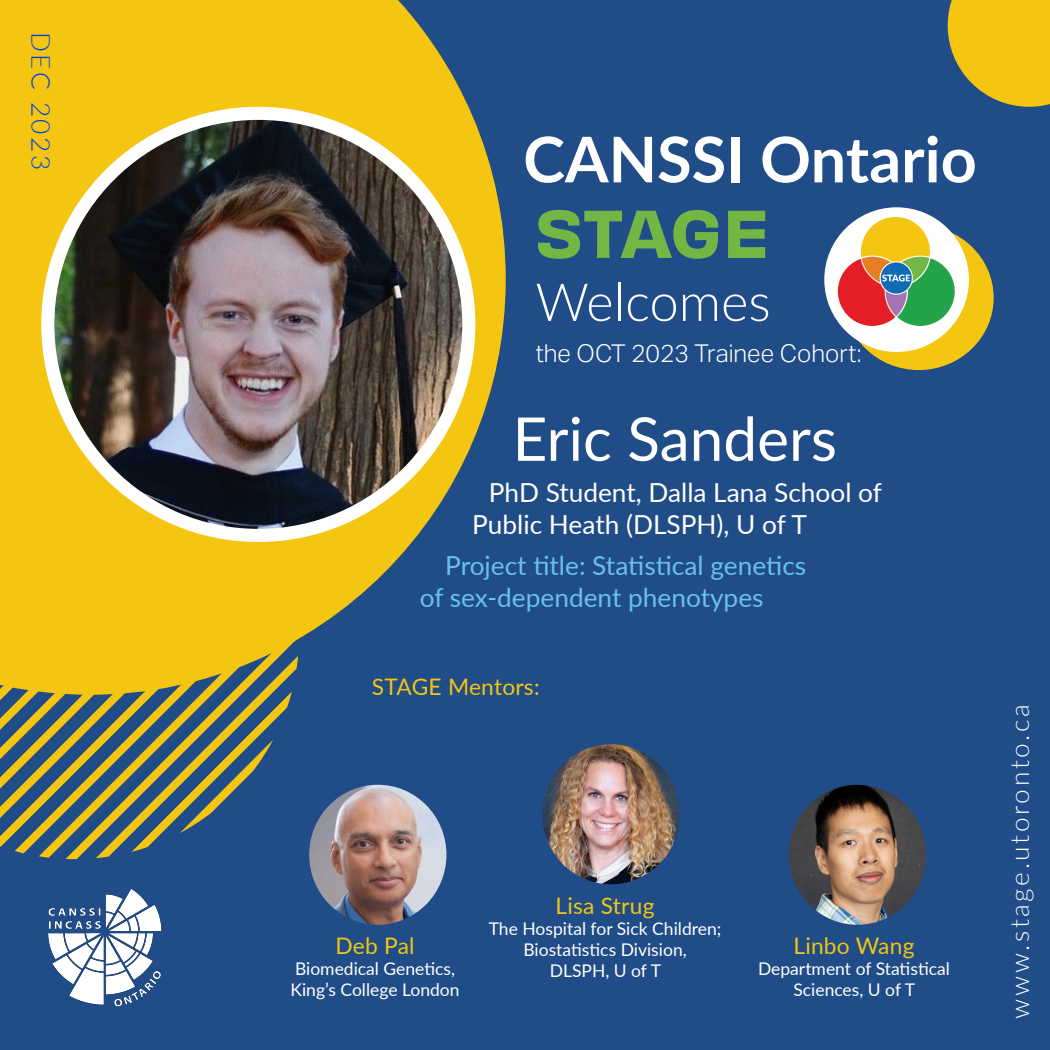
<style>
.page{position:relative;width:1050px;height:1050px;background:#204c88}
.page>*{position:absolute;margin:0;border:0;box-sizing:border-box;transform-origin:0 0}
.Welcome{font:700 63px "Lato";color:#fff}
.STAGE{font:63px "Obviously Semi";letter-spacing:-.02em;color:#70b744}
.t1{font:60.38px "Lato";color:#fff}
.Welcome-2{font:300 52.5px "Lato";color:#fff}
.Project_Title{font:26.25px "Lato";color:#68c1ed}
.t2{font:26.25px/31.5px "Lato";color:#fff}
.Date{font:300 26.25px "Lato";letter-spacing:.1em;color:#fff}
.Date-2{font:300 26.25px "Lato";letter-spacing:.1em;color:#0042e8}
.Cohort{font:300 24.5px "Aktiv Grotesk";color:#fff}
.Keywords{font:22.75px "Lato";letter-spacing:.01em;color:#f4c611}
.Mentor_Affiliations{font:17.5px/21px "Lato";color:#fff;text-align:center}
.Keywords-2{font:17.5px "Lato";color:#fff}
</style>
<div class="page">
<svg style="left:0;top:695px;width:291px;height:163px"></svg>
<svg style="left:0;top:0;width:506px;height:695px;fill:#f4c511"></svg>
<svg style="left:948px;top:0;width:102px;height:107px;background:#d6b421"></svg>
<img style="left:48px;top:113px;width:421px;height:422px">
<div style="left:41px;top:107px;width:434px;height:435px;border:13px solid #fff;border-radius:50%"></div>
<img style="left:48px;top:889px;width:114px;height:118px">
<div style="left:844px;top:225px;width:150px;height:145px;background:#f4c511;border-radius:50%"></div>
<img style="left:824px;top:207px;width:145px;height:137px">
<img style="left:542px;top:744px;width:138px;height:140px">
<img style="left:789px;top:785px;width:137px;height:140px">
<img style="left:309px;top:785px;width:137px;height:140px">
<p class="Date-2" style="left:59px;top:32px;width:140px;rotate:90deg">DEC 2023</p>
<p class="Welcome" style="left:523px;top:113px;width:455px">CANSSI Ontario</p>
<p class="STAGE" style="left:535px;top:183px;width:237px">STAGE</p>
<p class="Welcome-2" style="left:535px;top:266px;width:237px">Welcomes</p>
<p class="Cohort" style="left:536px;top:339px;width:327px">the OCT 2023 Trainee Cohort:</p>
<p class="t1" style="left:513px;top:396px;width:326px">Eric Sanders</p>
<p class="t2" style="left:472px;top:476px;width:411px;text-indent:17px">PhD Student, Dalla Lana School of<br>Public Heath (DLSPH), U of T</p>
<p class="Project_Title" style="left:445px;top:547px;width:363px">Project title: Statistical genetics</p>
<p class="Project_Title" style="left:420px;top:578px;width:345px">of sex-dependent phenotypes</p>
<p class="Keywords" style="left:372px;top:670px;width:169px">STAGE Mentors:</p>
<p class="Keywords" style="left:336px;top:929px;width:81px">Deb Pal</p>
<p class="Mentor_Affiliations" style="left:295px;top:957px;width:162px">Biomedical Genetics,</p>
<p class="Mentor_Affiliations" style="left:290px;top:978px;width:171px">King’s College London</p>
<p class="Keywords" style="left:556px;top:889px;width:100px">Lisa Strug</p>
<p class="Mentor_Affiliations" style="left:489px;top:917px;width:234px">The Hospital for Sick Children;<br>Biostatistics Division,</p>
<p class="Mentor_Affiliations" style="left:550px;top:959px;width:113px">DLSPH, U of T</p>
<p class="Keywords" style="left:793px;top:929px;width:123px">Linbo Wang</p>
<p class="Keywords-2" style="left:758px;top:956px;width:193px">Department of Statistical</p>
<p class="Keywords-2" style="left:793px;top:977px;width:123px">Sciences, U of T</p>
<p class="Date" style="left:1001px;top:1018px;width:316px;rotate:-90deg">www.stage.utoronto.ca</p>
</div>
